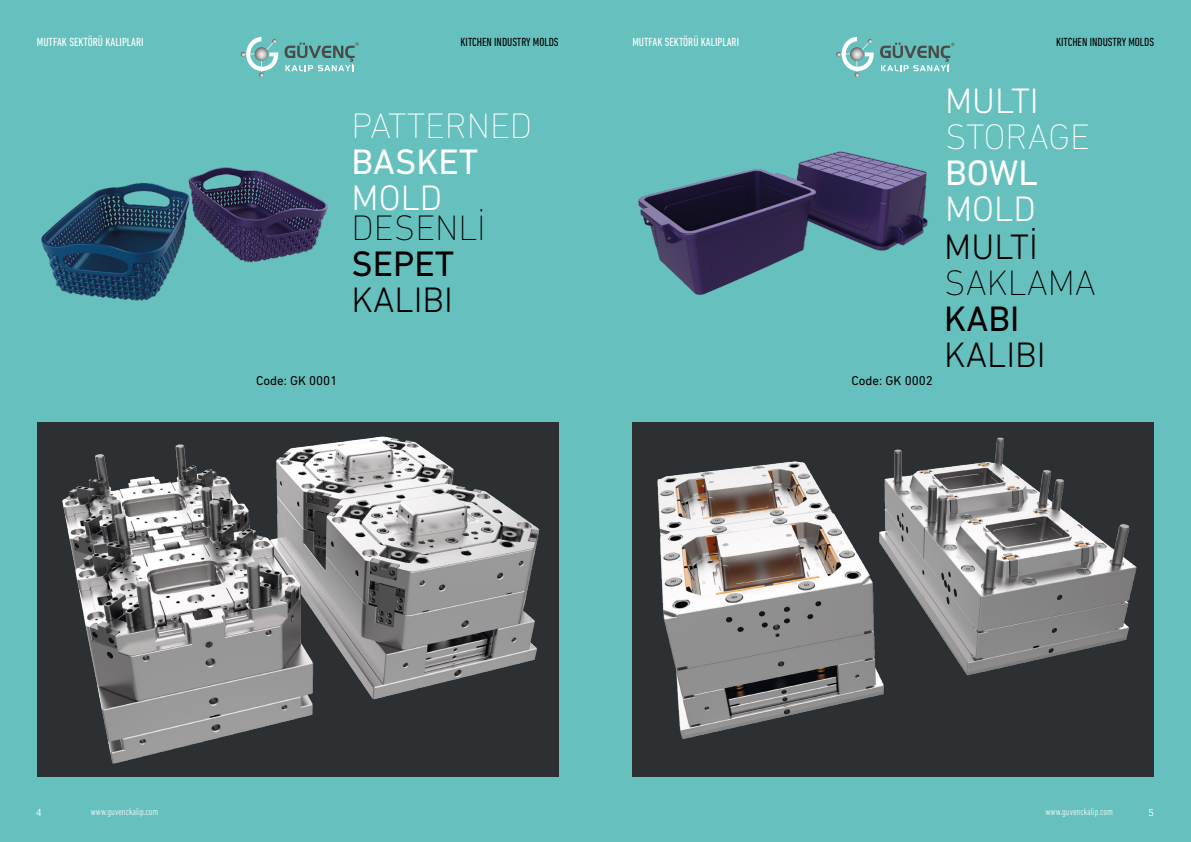
<style>
.page{position:relative;width:1191px;height:842px;background:#fff}
.page>*{position:absolute;margin:0;border:0;box-sizing:border-box;transform-origin:0 0}
.t1{font:300 36px "DIN Next LT Pro";color:#000}
.t2{font:200 36px "DIN Next LT Pro";letter-spacing:-.005em;color:#fff}
.t3{font:200 36px "DIN Next LT Pro";color:#000}
.t4{font:300 36px "DIN Next LT Pro";color:#fff}
.t5{font:36px "DIN Next LT Pro";color:#fff}
.t6{font:36px "DIN Next LT Pro";color:#000}
.t7{font:13px "DIN Next LT Pro";color:#000}
.t8{font:condensed 12px "DIN Next LT Pro";color:#fff}
.t9{font:condensed 12px "DIN Next LT Pro";color:#000}
.t10{font:300 condensed 10px "DIN Next LT Pro";color:#fff}
.t11{font:10px "Avenir";color:#fff}
</style>
<div class="page">
<div style="left:595px;top:0;width:596px;height:842px;background:#66c1be"></div>
<div style="left:0;top:0;width:595px;height:842px;background:#66c1be"></div>
<div style="left:37px;top:422px;width:521px;height:355px;background:#2c3033"></div>
<div style="left:632px;top:422px;width:522px;height:355px;background:#2c3033"></div>
<img style="left:62px;top:436px;width:478px;height:328px">
<img style="left:657px;top:437px;width:480px;height:302px">
<img style="left:41px;top:167px;width:287px;height:134px">
<img style="left:638px;top:151px;width:291px;height:145px">
<svg style="left:241px;top:37px;width:118px;height:40px"></svg>
<svg style="left:836px;top:37px;width:118px;height:40px"></svg>
<p class="t8" style="left:37px;top:35px;width:108px">MUTFAK SEKTÖRÜ KALIPLARI</p>
<p class="t9" style="left:460px;top:35px;width:100px">KITCHEN INDUSTRY MOLDS</p>
<p class="t8" style="left:632px;top:35px;width:108px">MUTFAK SEKTÖRÜ KALIPLARI</p>
<p class="t9" style="left:1056px;top:35px;width:100px">KITCHEN INDUSTRY MOLDS</p>
<h1 class="t2" style="left:351px;top:105px;width:182px">PATTERNED</h1>
<h1 class="t5" style="left:351px;top:141px;width:128px">BASKET</h1>
<h1 class="t4" style="left:351px;top:177px;width:92px">MOLD</h1>
<h1 class="t3" style="left:351px;top:207px;width:136px">DESENLİ</h1>
<h1 class="t6" style="left:351px;top:243px;width:104px">SEPET</h1>
<h1 class="t1" style="left:351px;top:279px;width:103px">KALIBI</h1>
<p class="t7" style="left:256px;top:373px;width:83px">Code: GK 0001</p>
<p class="t7" style="left:851px;top:373px;width:83px">Code: GK 0002</p>
<h1 class="t4" style="left:945px;top:80px;width:95px">MULTI</h1>
<h1 class="t2" style="left:945px;top:116px;width:146px">STORAGE</h1>
<h1 class="t5" style="left:945px;top:152px;width:94px">BOWL</h1>
<h1 class="t4" style="left:945px;top:188px;width:92px">MOLD</h1>
<h1 class="t1" style="left:944px;top:227px;width:95px">MULTİ</h1>
<h1 class="t3" style="left:944px;top:263px;width:153px">SAKLAMA</h1>
<h1 class="t6" style="left:944px;top:298px;width:77px">KABI</h1>
<h1 class="t1" style="left:944px;top:335px;width:103px">KALIBI</h1>
<p class="t11" style="left:36px;top:806px;width:7px">4</p>
<p class="t10" style="left:91px;top:806px;width:69px">www.guvenckalip.com</p>
<p class="t10" style="left:1045px;top:806px;width:69px">www.guvenckalip.com</p>
<p class="t11" style="left:1148px;top:806px;width:7px">5</p>
</div>
